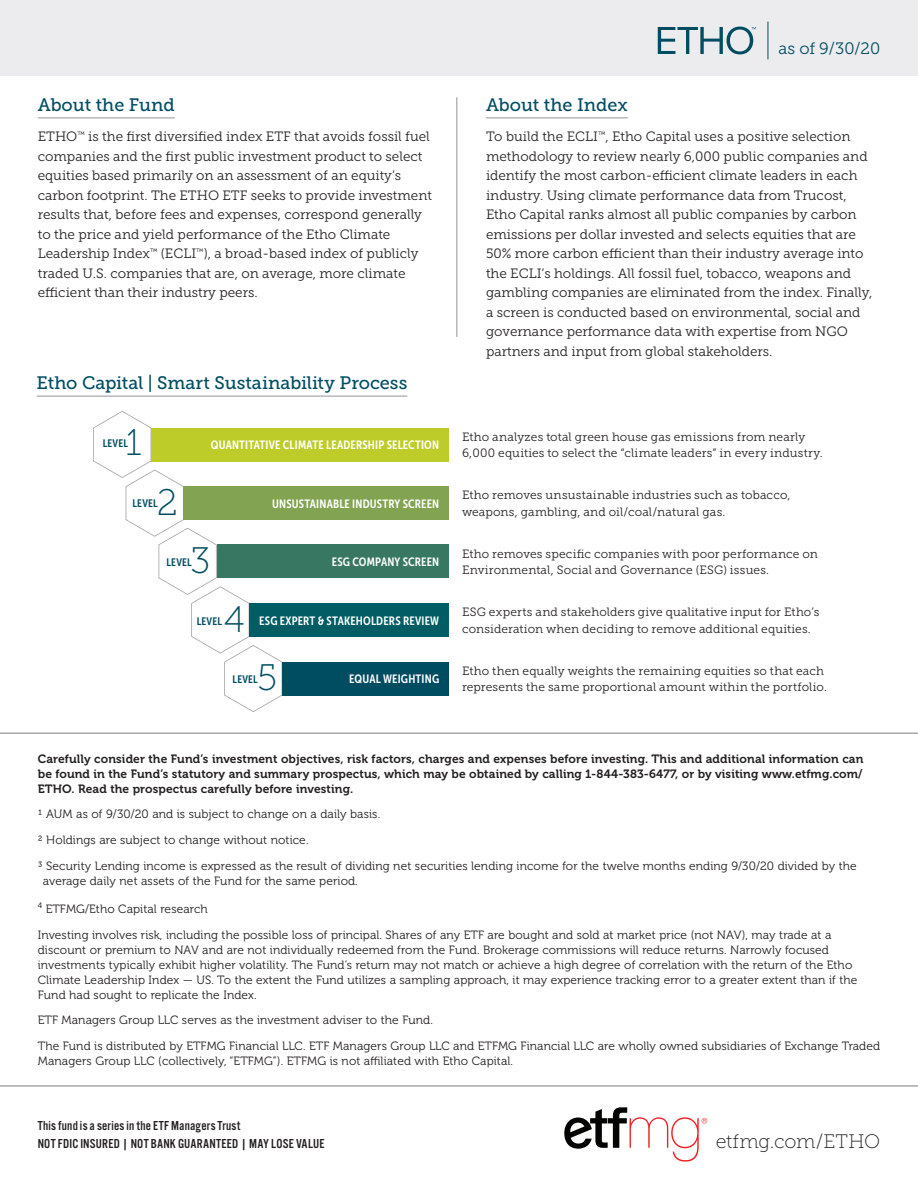
<style>
.page{position:relative;width:918px;height:1188px;background:#fff}
.page>*{position:absolute;margin:0;border:0;box-sizing:border-box;transform-origin:0 0}
.Body_Copy{font:36.9px "Museo Slab 100";color:#004d61}
.Body_Copy-2{font:19.5px "Museo Slab 100";letter-spacing:-.01em;color:#231f20}
.Body_Copy-3{font:18px "Museo Slab 500";color:#004d61}
.Body_Copy-4{font:16.5px "Museo Slab 300";color:#004d61}
.Body_Copy-5{font:13.5px/19.5px "Museo Slab 300";color:#231f20}
.Body_Copy-6{font:13.5px "Alternate Got No 3 D";letter-spacing:.02em;color:#231f20}
.Body_Copy-7{font:12px/15px "Museo 300";letter-spacing:.01em;color:#231f20}
.Body_Copy-8{font:12px/16.5px "Museo Slab 300";letter-spacing:.01em;color:#231f20}
.Body_Copy-9{font:12px/15px "Museo 700";letter-spacing:.01em;color:#231f20;text-align:justify}
.Body_Copy-10{font:12px "Museo Sans Cond 700";letter-spacing:.015em;color:#fff}
.Body_Copy-11{font:10.8px "Museo Sans Cond 700";letter-spacing:.02em;color:#004d61}
</style>
<div class="page">
<hr style="left:38px;top:118px;width:137px;height:1px;background:#939598">
<hr style="left:486px;top:118px;width:142px;height:1px;background:#939598">
<hr style="left:456px;top:97px;width:1px;height:240px;background:#939598">
<svg style="left:93px;top:411px;width:189px;height:301px"></svg>
<hr style="left:37px;top:396px;width:370px;height:1px;background:#939598">
<div style="left:183px;top:486px;width:265px;height:34px;background:#82a351"></div>
<div style="left:217px;top:545px;width:231px;height:33px;background:#387761"></div>
<div style="left:282px;top:662px;width:166px;height:33px;background:#004d61"></div>
<div style="left:249px;top:603px;width:199px;height:34px;background:#015d63"></div>
<div style="left:151px;top:428px;width:297px;height:33px;background:#becc2a"></div>
<svg style="left:564px;top:1107px;width:143px;height:55px"></svg>
<hr style="left:0;top:1086px;width:918px;height:1px;background:#7e7b7b">
<hr style="left:0;top:733px;width:918px;height:1px;background:#7e7b7b">
<div style="left:0;top:0;width:918px;height:76px;background:#ececee"></div>
<svg style="left:658px;top:27px;width:98px;height:27px"></svg>
<hr style="left:768px;top:22px;width:1px;height:37px;background:#004d61">
<p class="Body_Copy-3" style="left:38px;top:95px;width:139px">About the Fund</p>
<p class="Body_Copy-5" style="left:38px;top:127px;width:396px">ETHO<sup>™</sup> is the first diversified index ETF that avoids fossil fuel companies and the first public investment product to select equities based primarily on an assessment of an equity’s carbon footprint. The ETHO ETF seeks to provide investment results that, before fees and expenses, correspond generally to the price and yield performance of the Etho Climate Leadership Index<sup>™</sup> (ECLI<sup>™</sup>), a broad-based index of publicly traded U.S. companies that are, on average, more climate efficient than their industry peers.</p>
<p class="Body_Copy-3" style="left:37px;top:373px;width:372px">Etho Capital | Smart Sustainability Process</p>
<p class="Body_Copy" style="left:126px;top:422px;width:17px">1</p>
<p class="Body_Copy" style="left:157px;top:482px;width:22px">2</p>
<p class="Body_Copy-11" style="left:103px;top:438px;width:27px">LEVEL</p>
<p class="Body_Copy-10" style="left:211px;top:438px;width:230px">QUANTITATIVE CLIMATE LEADERSHIP SELECTION</p>
<p class="Body_Copy-10" style="left:272px;top:497px;width:169px">UNSUSTAINABLE INDUSTRY SCREEN</p>
<p class="Body_Copy-11" style="left:133px;top:498px;width:27px">LEVEL</p>
<p class="Body_Copy" style="left:190px;top:541px;width:22px">3</p>
<p class="Body_Copy-11" style="left:166px;top:556px;width:27px">LEVEL</p>
<p class="Body_Copy" style="left:224px;top:599px;width:23px">4</p>
<p class="Body_Copy-11" style="left:197px;top:615px;width:27px">LEVEL</p>
<p class="Body_Copy-10" style="left:332px;top:555px;width:109px">ESG COMPANY SCREEN</p>
<p class="Body_Copy-10" style="left:259px;top:614px;width:181px">ESG EXPERT &amp; STAKEHOLDERS REVIEW</p>
<p class="Body_Copy" style="left:257px;top:658px;width:22px">5</p>
<p class="Body_Copy-11" style="left:233px;top:673px;width:27px">LEVEL</p>
<p class="Body_Copy-10" style="left:349px;top:672px;width:91px">EQUAL WEIGHTING</p>
<p class="Body_Copy-4" style="left:778px;top:39px;width:103px">as of 9/30/20</p>
<p class="Body_Copy-3" style="left:486px;top:95px;width:143px">About the Index</p>
<p class="Body_Copy-5" style="left:486px;top:127px;width:388px">To build the ECLI<sup>™</sup>, Etho Capital uses a positive selection methodology to review nearly 6,000 public companies and identify the most carbon-efficient climate leaders in each industry. Using climate performance data from Trucost, Etho Capital ranks almost all public companies by carbon emissions per dollar invested and selects equities that are 50% more carbon efficient than their industry average into the ECLI’s holdings. All fossil fuel, tobacco, weapons and gambling companies are eliminated from the index. Finally, a screen is conducted based on environmental, social and governance performance data with expertise from NGO partners and input from global stakeholders.</p>
<p class="Body_Copy-8" style="left:462px;top:429px;width:362px">Etho analyzes total green house gas emissions from nearly<br>6,000 equities to select the “climate leaders” in every industry.</p>
<p class="Body_Copy-8" style="left:462px;top:487px;width:330px">Etho removes unsustainable industries such as tobacco, weapons, gambling, and oil/coal/natural gas.</p>
<p class="Body_Copy-8" style="left:462px;top:546px;width:357px">Etho removes specific companies with poor performance on<br>Environmental, Social and Governance (ESG) issues.</p>
<p class="Body_Copy-8" style="left:462px;top:604px;width:359px">ESG experts and stakeholders give qualitative input for Etho’s consideration when deciding to remove additional equities.</p>
<p class="Body_Copy-8" style="left:462px;top:663px;width:367px">Etho then equally weights the remaining equities so that each represents the same proportional amount within the portfolio.</p>
<p class="Body_Copy-9" style="left:38px;top:751px;width:827px">Carefully consider the Fund’s investment objectives, risk factors, charges and expenses before investing. This and additional information can be found in the Fund’s statutory and summary prospectus, which may be obtained by calling 1-844-383-6477, or by visiting www.etfmg.com/ ETHO. Read the prospectus carefully before investing.</p>
<p class="Body_Copy-7" style="left:38px;top:807px;width:344px">¹ AUM as of 9/30/20 and is subject to change on a daily basis.</p>
<p class="Body_Copy-7" style="left:38px;top:833px;width:272px">² Holdings are subject to change without notice.</p>
<p class="Body_Copy-7" style="left:43px;top:859px;width:815px;text-indent:-5px">³ Security Lending income is expressed as the result of dividing net securities lending income for the twelve months ending 9/30/20 divided by the average daily net assets of the Fund for the same period.</p>
<p class="Body_Copy-7" style="left:38px;top:901px;width:172px"><sup>4</sup> ETFMG/Etho Capital research</p>
<p class="Body_Copy-7" style="left:38px;top:927px;width:821px">Investing involves risk, including the possible loss of principal. Shares of any ETF are bought and sold at market price (not NAV), may trade at a discount or premium to NAV and are not individually redeemed from the Fund. Brokerage commissions will reduce returns. Narrowly focused investments typically exhibit higher volatility. The Fund’s return may not match or achieve a high degree of correlation with the return of the Etho Climate Leadership Index — US. To the extent the Fund utilizes a sampling approach, it may experience tracking error to a greater extent than if the Fund had sought to replicate the Index.</p>
<p class="Body_Copy-7" style="left:38px;top:1013px;width:397px">ETF Managers Group LLC serves as the investment adviser to the Fund.</p>
<p class="Body_Copy-7" style="left:38px;top:1039px;width:844px">The Fund is distributed by ETFMG Financial LLC. ETF Managers Group LLC and ETFMG Financial LLC are wholly owned subsidiaries of Exchange Traded<br>Managers Group LLC (collectively, “ETFMG”). ETFMG is not affiliated with Etho Capital.</p>
<p class="Body_Copy-6" style="left:38px;top:1119px;width:204px">This fund is a series in the ETF Managers Trust</p>
<p class="Body_Copy-6" style="left:38px;top:1136px;width:288px">NOT FDIC INSURED | NOT BANK GUARANTEED | MAY LOSE VALUE</p>
<p class="Body_Copy-2" style="left:716px;top:1131px;width:166px">etfmg.com/ETHO</p>
</div>
